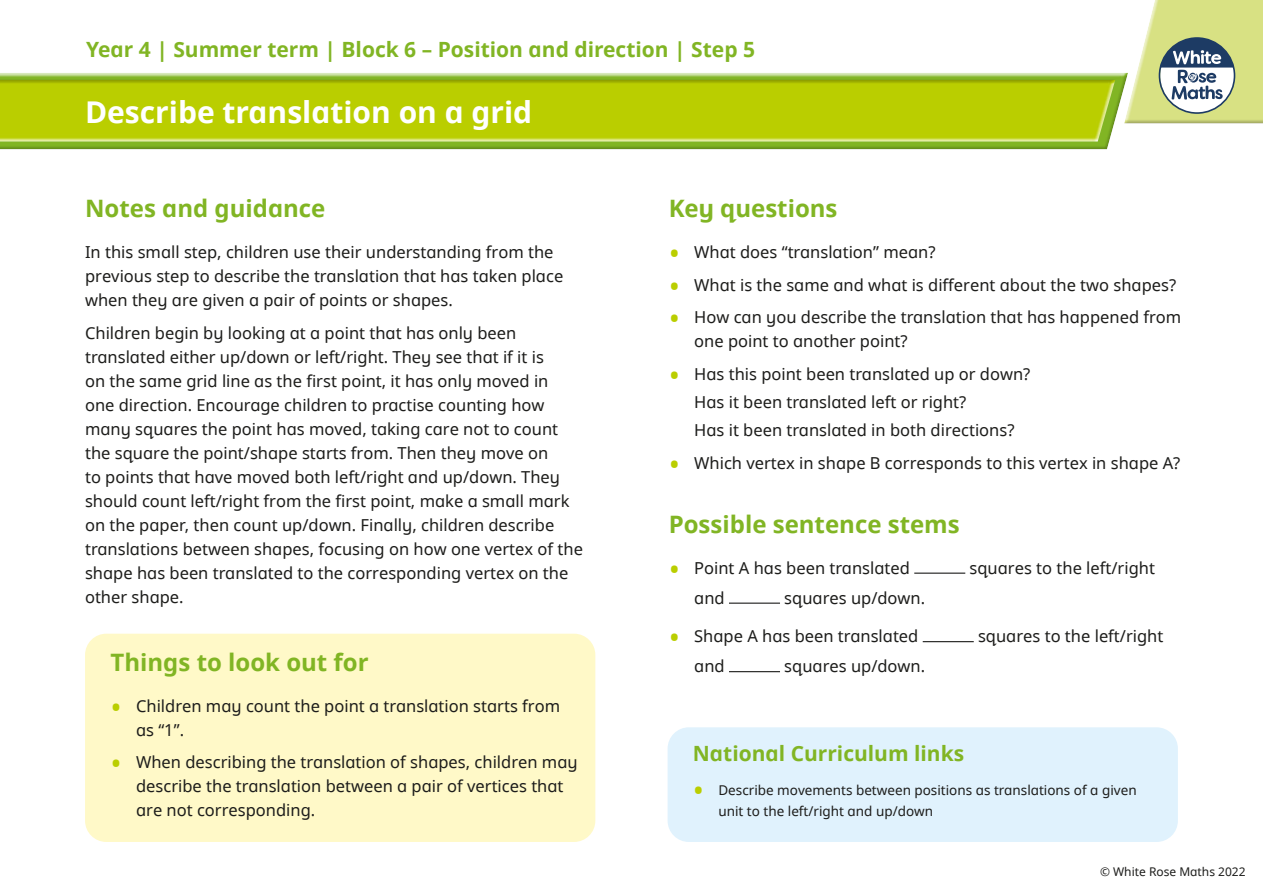
<style>
.page{position:relative;width:1263px;height:893px;background:#fff}
.page>*{position:absolute;margin:0;border:0;box-sizing:border-box;transform-origin:0 0}
.t1{font:30px "White Rose Noto bold";color:#fff}
.t2{font:24px "White Rose Noto bold";color:#81b524}
.t3{font:21px "White Rose Noto bold";color:#81b524}
.t4{font:16.5px/24px "White Rose Noto regular";color:#1d1d1b}
.t5{font:13.5px/21px "White Rose Noto regular";color:#1d1d1b}
.t6{font:12px "White Rose Noto regular";color:#1d1d1b}
.s1{font-size:30px;color:#bace00}
</style>
<div class="page">
<div style="left:0;top:71px;width:1129px;height:81px;background:#1d1d1b;opacity:.27"></div>
<div style="left:1123px;top:0;width:140px;height:125px;background:#e2e3d7"></div>
<div style="left:0;top:78px;width:1115px;height:65px;background:#1d1d1b;opacity:.27"></div>
<svg style="left:1124px;top:0;width:139px;height:123px;background:#c9d29e"></svg>
<div style="left:668px;top:727px;width:510px;height:115px;background:#e0f2fd;border-radius:21px"></div>
<hr style="left:914px;top:573px;width:51px;height:1px;background:#1d1d1b">
<hr style="left:729px;top:603px;width:51px;height:1px;background:#1d1d1b">
<hr style="left:923px;top:641px;width:51px;height:1px;background:#1d1d1b">
<hr style="left:729px;top:671px;width:51px;height:1px;background:#1d1d1b">
<div style="left:85px;top:634px;width:510px;height:208px;background:#fff9c8;border-radius:21px"></div>
<p class="t3" style="left:86px;top:35px;width:670px">Year 4 | Summer term | Block 6 – Position and direction | Step 5</p>
<h1 class="t1" style="left:85px;top:91px;width:449px">Describe translation on a grid</h1>
<h2 class="t2" style="left:85px;top:191px;width:242px">Notes and guidance</h2>
<p class="t4" style="left:85px;top:239px;width:480px">In this small step, children use their understanding from the previous step to describe the translation that has taken place when they are given a pair of points or shapes.</p>
<p class="t4" style="left:85px;top:320px;width:499px">Children begin by looking at a point that has only been translated either up/down or left/right. They see that if it is<br>on the same grid line as the first point, it has only moved in<br>one direction. Encourage children to practise counting how many squares the point has moved, taking care not to count the square the point/shape starts from. Then they move on<br>to points that have moved both left/right and up/down. They should count left/right from the first point, make a small mark on the paper, then count up/down. Finally, children describe translations between shapes, focusing on how one vertex of the shape has been translated to the corresponding vertex on the other shape.</p>
<h2 class="t2" style="left:669px;top:191px;width:170px">Key questions</h2>
<p class="t4" style="left:669px;top:239px;width:268px"><span class="s1">•</span> What does “translation” mean?</p>
<p class="t4" style="left:669px;top:272px;width:509px"><span class="s1">•</span> What is the same and what is different about the two shapes?</p>
<p class="t4" style="left:694px;top:304px;width:489px;text-indent:-26px"><span class="s1">•</span> How can you describe the translation that has happened from one point to another point?</p>
<p class="t4" style="left:694px;top:359px;width:338px;line-height:28.2px;text-indent:-26px"><span class="s1">•</span> Has this point been translated up or down?<br>Has it been translated left or right?<br>Has it been translated in both directions?</p>
<p class="t4" style="left:669px;top:450px;width:513px"><span class="s1">•</span> Which vertex in shape B corresponds to this vertex in shape A?</p>
<h2 class="t2" style="left:669px;top:507px;width:293px">Possible sentence stems</h2>
<p class="t4" style="left:669px;top:555px;width:243px"><span class="s1">•</span> Point A has been translated</p>
<p class="t4" style="left:969px;top:555px;width:187px">squares to the left/right</p>
<p class="t4" style="left:694px;top:585px;width:32px">and</p>
<p class="t4" style="left:784px;top:585px;width:142px">squares up/down.</p>
<p class="t4" style="left:669px;top:624px;width:251px"><span class="s1">•</span> Shape A has been translated</p>
<p class="t4" style="left:978px;top:624px;width:187px">squares to the left/right</p>
<h2 class="t2" style="left:111px;top:645px;width:260px">Things to look out for</h2>
<p class="t4" style="left:694px;top:654px;width:32px">and</p>
<p class="t4" style="left:784px;top:654px;width:142px">squares up/down.</p>
<p class="t4" style="left:136px;top:693px;width:426px;text-indent:-26px"><span class="s1">•</span> Children may count the point a translation starts from as “1”.</p>
<p class="t4" style="left:136px;top:750px;width:443px;text-indent:-26px"><span class="s1">•</span> When describing the translation of shapes, children may describe the translation between a pair of vertices that are not corresponding.</p>
<p class="t3" style="left:693px;top:738px;width:273px">National Curriculum links</p>
<p class="t5" style="left:718px;top:779px;width:420px;text-indent:-26px"><span class="s1">•</span> Describe movements between positions as translations of a given unit to the left/right and up/down</p>
<p class="t6" style="left:1100px;top:863px;width:147px">© White Rose Maths 2022</p>
</div>
